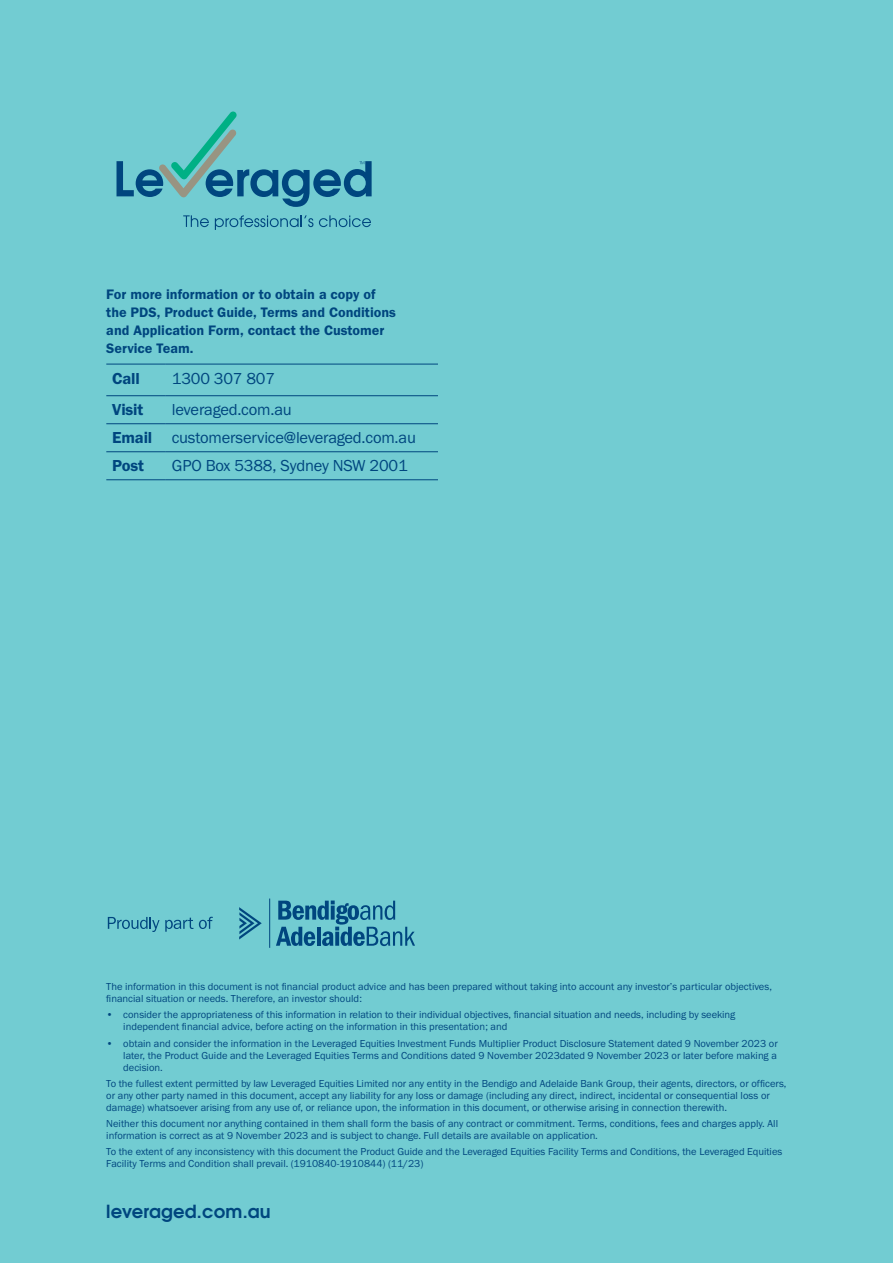
<style>
.page{position:relative;width:893px;height:1263px;background:#72ccd2}
.page>*{position:absolute;margin:0;border:0;box-sizing:border-box;transform-origin:0 0}
.t1{font:700 18px "Te X Gyre Adventor";letter-spacing:.01em;color:#00467f}
.t2{font:16.5px/28px "Franklin Gothic URW Boo";letter-spacing:-.01em;color:#00467f}
.t3{font:16.5px "Franklin Gothic URW Dem";letter-spacing:-.01em;color:#00467f}
.t4{font:14.25px/18px "Franklin Gothic URW Dem";color:#00467f}
.t5{font:10.5px/12px "Franklin Gothic URW Boo";color:#00467f}
.s1{font-family:"Franklin Gothic URW Dem"}
</style>
<div class="page">
<hr style="left:106px;top:364px;width:60px;height:1px;background:#00467f">
<hr style="left:166px;top:364px;width:272px;height:1px;background:#00467f">
<hr style="left:106px;top:395px;width:60px;height:1px;background:#00467f">
<hr style="left:166px;top:395px;width:272px;height:1px;background:#00467f">
<hr style="left:106px;top:423px;width:60px;height:1px;background:#00467f">
<hr style="left:166px;top:423px;width:272px;height:1px;background:#00467f">
<hr style="left:106px;top:451px;width:60px;height:1px;background:#00467f">
<hr style="left:166px;top:451px;width:272px;height:1px;background:#00467f">
<hr style="left:106px;top:479px;width:60px;height:1px;background:#00467f">
<hr style="left:166px;top:479px;width:272px;height:1px;background:#00467f">
<svg style="left:183px;top:215px;width:26px;height:12px"></svg>
<svg style="left:215px;top:215px;width:98px;height:15px"></svg>
<svg style="left:319px;top:215px;width:52px;height:12px"></svg>
<svg style="left:117px;top:111px;width:255px;height:96px"></svg>
<hr style="left:269px;top:898px;width:1px;height:50px;background:#00467f">
<svg style="left:239px;top:907px;width:23px;height:32px"></svg>
<svg style="left:276px;top:900px;width:139px;height:46px"></svg>
<svg style="left:108px;top:917px;width:85px;height:15px"></svg>
<svg style="left:199px;top:917px;width:14px;height:12px"></svg>
<h3 class="t4" style="left:106px;top:285px;width:291px">For more information or to obtain a copy of the PDS, Product Guide, Terms and Conditions and Application Form, contact the Customer Service Team.</h3>
<h2 class="t3" style="left:112px;top:368px;width:29px">Call</h2>
<h2 class="t2" style="left:172px;top:364px;width:105px">1300 307 807</h2>
<h2 class="t3" style="left:112px;top:400px;width:32px">Visit</h2>
<h2 class="t2" style="left:112px;top:395px;width:305px;text-indent:60px">leveraged.com.au<br><span class="s1">Email</span> customerservice@leveraged.com.au</h2>
<h2 class="t3" style="left:112px;top:456px;width:33px">Post</h2>
<h2 class="t2" style="left:172px;top:451px;width:237px">GPO Box 5388, Sydney NSW 2001</h2>
<p class="t5" style="left:106px;top:980px;width:667px">The information in this document is not financial product advice and has been prepared without taking into account any investor’s particular objectives, financial situation or needs. Therefore, an investor should:</p>
<p class="t5" style="left:123px;top:1008px;width:613px;text-indent:-17px">• consider the appropriateness of this information in relation to their individual objectives, financial situation and needs, including by seeking independent financial advice, before acting on the information in this presentation; and</p>
<p class="t5" style="left:123px;top:1037px;width:656px;text-align:justify;text-indent:-17px">• obtain and consider the information in the Leveraged Equities Investment Funds Multiplier Product Disclosure Statement dated 9 November 2023 or later, the Product Guide and the Leveraged Equities Terms and Conditions dated 9 November 2023dated 9 November 2023 or later before making a decision.</p>
<p class="t5" style="left:106px;top:1077px;width:682px">To the fullest extent permitted by law Leveraged Equities Limited nor any entity in the Bendigo and Adelaide Bank Group, their agents, directors, or officers, or any other party named in this document, accept any liability for any loss or damage (including any direct, indirect, incidental or consequential loss or damage) whatsoever arising from any use of, or reliance upon, the information in this document, or otherwise arising in connection therewith.</p>
<p class="t5" style="left:106px;top:1117px;width:673px">Neither this document nor anything contained in them shall form the basis of any contract or commitment. Terms, conditions, fees and charges apply. All information is correct as at 9 November 2023 and is subject to change. Full details are available on application.</p>
<p class="t5" style="left:106px;top:1145px;width:678px">To the extent of any inconsistency with this document the Product Guide and the Leveraged Equities Facility Terms and Conditions, the Leveraged Equities<br>Facility Terms and Condition shall prevail. (1910840-1910844) (11/23)</p>
<h1 class="t1" style="left:106px;top:1196px;width:166px">leveraged.com.au</h1>
</div>
